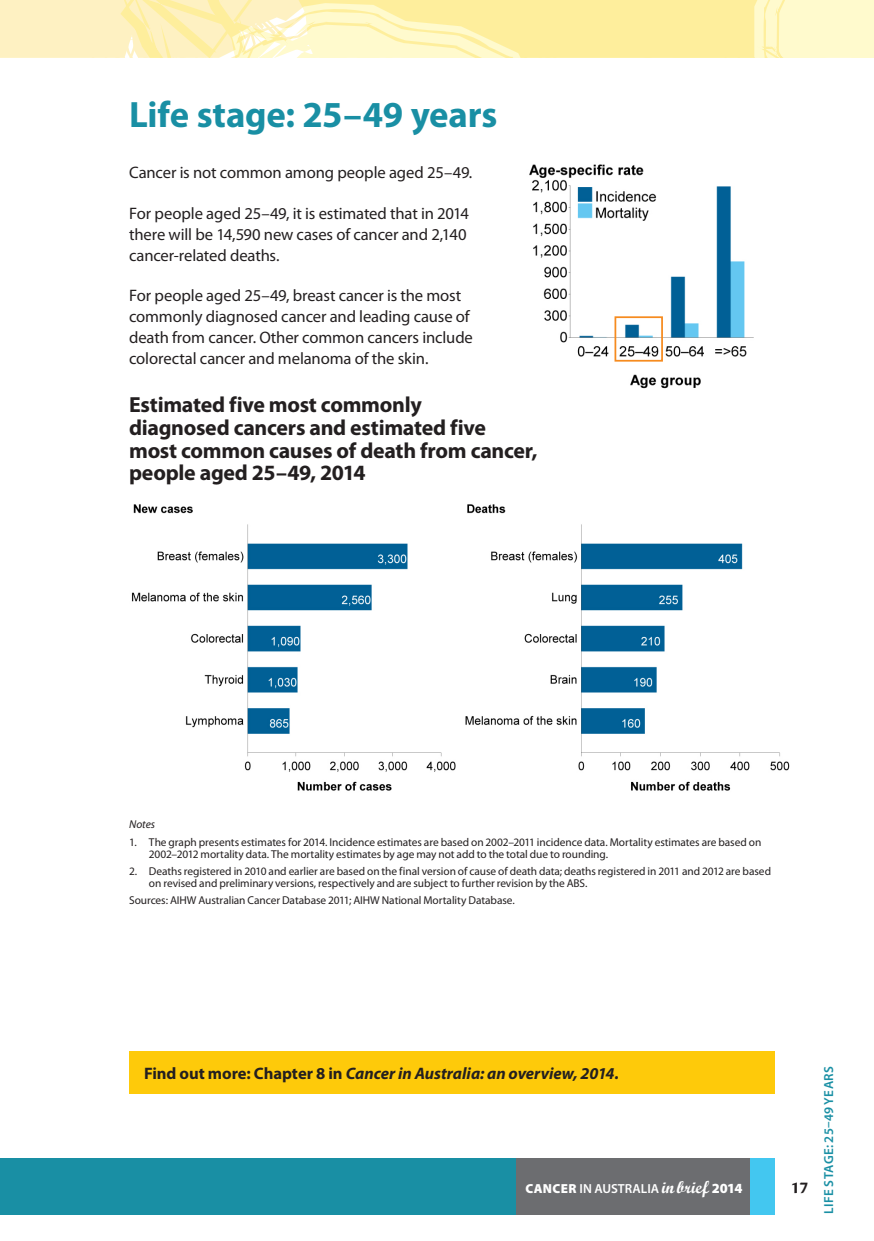
<style>
.page{position:relative;width:874px;height:1241px;background:#fff}
.page>*{position:absolute;margin:0;border:0;box-sizing:border-box;transform-origin:0 0}
._01_heading_1_no_nes{font:700 36.75px "Myriad Pro";letter-spacing:-.005em;color:#198fa4}
._03_Table___Figure_H{font:700 21.88px/22.8px "Myriad Pro";letter-spacing:-.015em;color:#231f20}
.t1{font:700 17.5px "Cronos Pro";color:#231f20}
._01_AIHW_body_text{font:16.62px/21px "Myriad Pro";letter-spacing:-.005em;color:#231f20}
._01_AIHW_body_text-2{font:italic 700 16.62px "Myriad Pro";color:#231f20}
.t2{font:600 13.12px "Myriad Pro";letter-spacing:-.005em;color:#fff}
._03_Side_navigation{font:600 13.12px "Myriad Pro";letter-spacing:.02em;color:#198fa4}
._02_Notes{font:11.38px/12.2px "Myriad Pro";letter-spacing:-.005em;color:#231f20}
.Table_Space{font:italic 11.38px "Myriad Pro";color:#231f20}
.s1{font-style:normal}
.s2{font-weight:900}
.s3{font-family:"Script MT Bold";font-weight:400;font-size:17.5px}
.s4{font-weight:900;font-size:14px}
</style>
<div class="page">
<img style="left:131px;top:504px;width:659px;height:287px">
<div style="left:129px;top:1050px;width:645px;height:43px;background:#feca0a"></div>
<img style="left:529px;top:164px;width:225px;height:225px">
<div style="left:614px;top:316px;width:48px;height:45px;border:2px solid #f68b1f"></div>
<div style="left:0;top:1157px;width:774px;height:57px;background:#198fa4"></div>
<div style="left:516px;top:1157px;width:238px;height:57px;background:#6c6d70"></div>
<div style="left:749px;top:1157px;width:25px;height:57px;background:#43c7f0"></div>
<div style="left:0;top:0;width:26px;height:58px;background:#fef1c2"></div>
<svg style="left:26px;top:0;width:847px;height:58px"></svg>
<p class="_01_heading_1_no_nes" style="left:129px;top:90px;width:370px">Life stage: 25–49 years</p>
<p class="_01_AIHW_body_text" style="left:129px;top:161px;width:344px">Cancer is not common among people aged 25–49.</p>
<p class="_01_AIHW_body_text" style="left:129px;top:202px;width:341px">For people aged 25–49, it is estimated that in 2014 there will be 14,590 new cases of cancer and 2,140 cancer-related deaths.</p>
<p class="_01_AIHW_body_text" style="left:129px;top:285px;width:345px">For people aged 25–49, breast cancer is the most commonly diagnosed cancer and leading cause of death from cancer. Other common cancers include colorectal cancer and melanoma of the skin.</p>
<p class="_03_Table___Figure_H" style="left:129px;top:392px;width:409px">Estimated five most commonly<br>diagnosed cancers and estimated five most common causes of death from cancer, people aged 25–49, 2014</p>
<p class="Table_Space" style="left:129px;top:817px;width:28px">Notes</p>
<p class="_02_Notes" style="left:149px;top:835px;width:613px;text-indent:-20px">1. The graph presents estimates for 2014. Incidence estimates are based on 2002–2011 incidence data. Mortality estimates are based on<br>2002–2012 mortality data. The mortality estimates by age may not add to the total due to rounding.</p>
<p class="_02_Notes" style="left:149px;top:864px;width:623px;text-indent:-20px">2. Deaths registered in 2010 and earlier are based on the final version of cause of death data; deaths registered in 2011 and 2012 are based on revised and preliminary versions, respectively and are subject to further revision by the ABS.</p>
<p class="_02_Notes" style="left:129px;top:894px;width:387px">Sources: AIHW Australian Cancer Database 2011; AIHW National Mortality Database.</p>
<p class="_01_AIHW_body_text-2" style="left:144px;top:1061px;width:476px"><span class="s1">Find out more: Chapter 8 in</span> Cancer in Australia: an overview, 2014.</p>
<p class="_03_Side_navigation" style="left:820px;top:1213px;width:149px;rotate:-90deg">LIFE STAGE: 25–49 YEARS</p>
<p class="t2" style="left:525px;top:1179px;width:218px"><span class="s2">CANCER</span> IN AUSTRALIA <span class="s3">in brief</span> <span class="s4">2014</span></p>
<h3 class="t1" style="left:790px;top:1177px;width:19px">17</h3>
</div>
